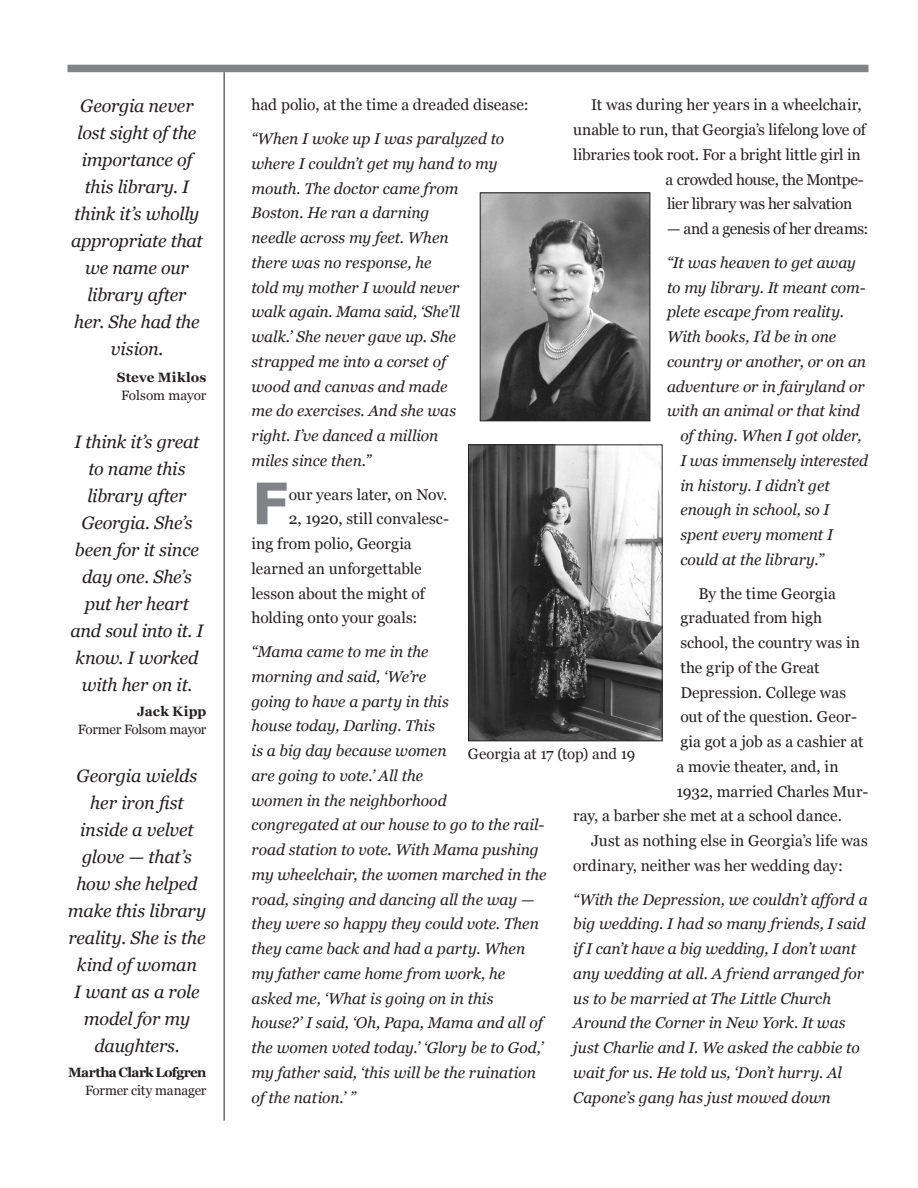
<style>
.page{position:relative;width:918px;height:1188px;background:#fff}
.page>*{position:absolute;margin:0;border:0;box-sizing:border-box;transform-origin:0 0}
.Body_text{font:700 57.3px "Verdana";color:#808285}
.Body_text-2{font:italic 18px/27px "Georgia";letter-spacing:-.015em;color:#231f20;text-align:center}
.Body_text-3{font:italic 15.6px/24.8px "Georgia";letter-spacing:-.005em;color:#231f20}
.Body_text-4{font:15.6px/24.8px "Georgia";letter-spacing:-.005em;color:#231f20}
.Body_text-5{font:15.6px "Georgia";letter-spacing:-.03em;color:#231f20}
.Body_text-6{font:15.6px "Georgia";letter-spacing:-.025em;color:#231f20}
.t1{font:15px "Georgia";letter-spacing:-.005em;color:#231f20}
.Body_text-7{font:700 13.5px/18px "Georgia";letter-spacing:-.035em;color:#231f20;text-align:right}
.Body_text-8{font:13.5px/18px "Georgia";letter-spacing:-.025em;color:#231f20;text-align:right}
.Body_text-9{font:700 13.5px/18px "Georgia";letter-spacing:.015em;color:#231f20;text-align:center}
.s1{font-weight:400}
.s2{font-weight:700}
</style>
<div class="page">
<hr style="left:224px;top:72px;width:1px;height:1049px;background:#231f20">
<img style="left:482px;top:195px;width:166px;height:224px">
<div style="left:480px;top:193px;width:170px;height:228px;border:1px solid #231f20"></div>
<img style="left:470px;top:447px;width:190px;height:292px">
<div style="left:468px;top:445px;width:194px;height:296px;border:1px solid #231f20"></div>
<div style="left:68px;top:65px;width:800px;height:7px;background:#808285"></div>
<p class="Body_text-2" style="left:71px;top:92px;width:133px">Georgia never lost sight of the importance of this library. I think it’s wholly appropriate that we name our library after her. She had the vision.</p>
<p class="Body_text-9" style="left:117px;top:368px;width:91px">Steve Miklos<br><span class="s1">Folsom mayor</span></p>
<p class="Body_text-2" style="left:70px;top:428px;width:135px">I think it’s great to name this library after<br>Georgia. She’s been for it since day one. She’s put her heart and soul into it. I know. I worked with her on it.</p>
<p class="Body_text-8" style="left:78px;top:702px;width:130px"><span class="s2">Jack Kipp<br></span>Former Folsom mayor</p>
<p class="Body_text-2" style="left:68px;top:762px;width:140px">Georgia wields her iron fist inside a velvet glove — that’s how she helped make this library reality. She is the kind of woman<br>I want as a role model for my daughters.</p>
<p class="Body_text-7" style="left:68px;top:1063px;width:140px">Martha Clark Lofgren<br><span class="s1">Former city manager</span></p>
<p class="Body_text-4" style="left:252px;top:92px;width:279px">had polio, at the time a dreaded disease:</p>
<p class="Body_text-3" style="left:252px;top:126px;width:254px">“When I woke up I was paralyzed to where I couldn’t get my hand to my mouth. The doctor came from<br>Boston. He ran a darning<br>needle across my feet. When<br>there was no response, he<br>told my mother I would never<br>walk again. Mama said, ‘She’ll walk.’ She never gave up. She strapped me into a corset of<br>wood and canvas and made<br>me do exercises. And she was<br>right. I’ve danced a million<br>miles since then.”</p>
<p class="Body_text" style="left:252px;top:467px;width:39px">F</p>
<p class="Body_text-4" style="left:289px;top:482px;width:160px">our years later, on Nov.</p>
<p class="Body_text-4" style="left:591px;top:92px;width:272px">It was during her years in a wheelchair,</p>
<p class="Body_text-4" style="left:573px;top:117px;width:294px">unable to run, that Georgia’s lifelong love of</p>
<p class="Body_text-4" style="left:573px;top:142px;width:289px">libraries took root. For a bright little girl in</p>
<p class="Body_text-5" style="left:666px;top:170px;width:200px">a crowded house, the Montpe-</p>
<p class="Body_text-4" style="left:667px;top:191px;width:187px">lier library was her salvation</p>
<p class="Body_text-6" style="left:667px;top:220px;width:203px">— and a genesis of her dreams:</p>
<p class="Body_text-3" style="left:667px;top:250px;width:190px">“It was heaven to get away</p>
<p class="Body_text-3" style="left:667px;top:275px;width:200px">to my library. It meant com-</p>
<p class="Body_text-3" style="left:667px;top:299px;width:179px">plete escape from reality.</p>
<p class="Body_text-3" style="left:667px;top:324px;width:171px">With books, I’d be in one</p>
<p class="Body_text-3" style="left:667px;top:349px;width:201px">country or another, or on an</p>
<p class="Body_text-3" style="left:667px;top:374px;width:199px">adventure or in fairyland or</p>
<p class="Body_text-3" style="left:667px;top:398px;width:194px">with an animal or that kind</p>
<p class="Body_text-3" style="left:680px;top:423px;width:183px">of thing. When I got older,</p>
<p class="Body_text-3" style="left:680px;top:448px;width:189px">I was immensely interested</p>
<p class="Body_text-3" style="left:680px;top:473px;width:151px">in history. I didn’t get</p>
<p class="Body_text-3" style="left:680px;top:497px;width:151px">enough in school, so I</p>
<p class="Body_text-3" style="left:680px;top:522px;width:154px">spent every moment I</p>
<p class="Body_text-3" style="left:680px;top:547px;width:145px">could at the library.”</p>
<p class="Body_text-4" style="left:698px;top:581px;width:139px">By the time Georgia</p>
<p class="Body_text-4" style="left:680px;top:605px;width:144px">graduated from high</p>
<p class="Body_text-4" style="left:680px;top:630px;width:181px">school, the country was in</p>
<p class="Body_text-4" style="left:680px;top:655px;width:141px">the grip of the Great</p>
<p class="Body_text-4" style="left:680px;top:680px;width:167px">Depression. College was</p>
<p class="Body_text-4" style="left:680px;top:704px;width:178px">out of the question. Geor-</p>
<p class="Body_text-4" style="left:680px;top:729px;width:185px">gia got a job as a cashier at</p>
<p class="Body_text-4" style="left:677px;top:754px;width:163px">a movie theater, and, in</p>
<p class="Body_text-4" style="left:677px;top:779px;width:193px">1932, married Charles Mur-</p>
<p class="Body_text-4" style="left:573px;top:803px;width:270px">ray, a barber she met at a school dance.</p>
<p class="Body_text-4" style="left:573px;top:828px;width:296px;text-indent:18px">Just as nothing else in Georgia’s life was ordinary, neither was her wedding day:</p>
<p class="Body_text-3" style="left:573px;top:887px;width:296px">“With the Depression, we couldn’t afford a big wedding. I had so many friends, I said if I can’t have a big wedding, I don’t want any wedding at all. A friend arranged for us to be married at The Little Church Around the Corner in New York. It was just Charlie and I. We asked the cabbie to wait for us. He told us, ‘Don’t hurry. Al Capone’s gang has just mowed down</p>
<p class="Body_text-4" style="left:289px;top:506px;width:162px">2, 1920, still convalesc-</p>
<p class="Body_text-4" style="left:252px;top:531px;width:162px">ing from polio, Georgia</p>
<p class="Body_text-4" style="left:252px;top:556px;width:172px">learned an unforgettable</p>
<p class="Body_text-4" style="left:252px;top:581px;width:175px">lesson about the might of</p>
<p class="Body_text-4" style="left:252px;top:605px;width:167px">holding onto your goals:</p>
<p class="Body_text-3" style="left:252px;top:639px;width:297px">“Mama came to me in the<br>morning and said, ‘We’re<br>going to have a party in this<br>house today, Darling. This<br>is a big day because women<br>are going to vote.’ All the<br>women in the neighborhood<br>congregated at our house to go to the rail&shy;road station to vote. With Mama pushing my wheelchair, the women marched in the road, singing and dancing all the way — they were so happy they could vote. Then they came back and had a party. When my father came home from work, he asked me, ‘What is going on in this house?’ I said, ‘Oh, Papa, Mama and all of the women voted today.’ ‘Glory be to God,’ my father said, ‘this will be the ruination of the nation.’ ”</p>
<p class="t1" style="left:468px;top:745px;width:169px">Georgia at 17 (top) and 19</p>
</div>
